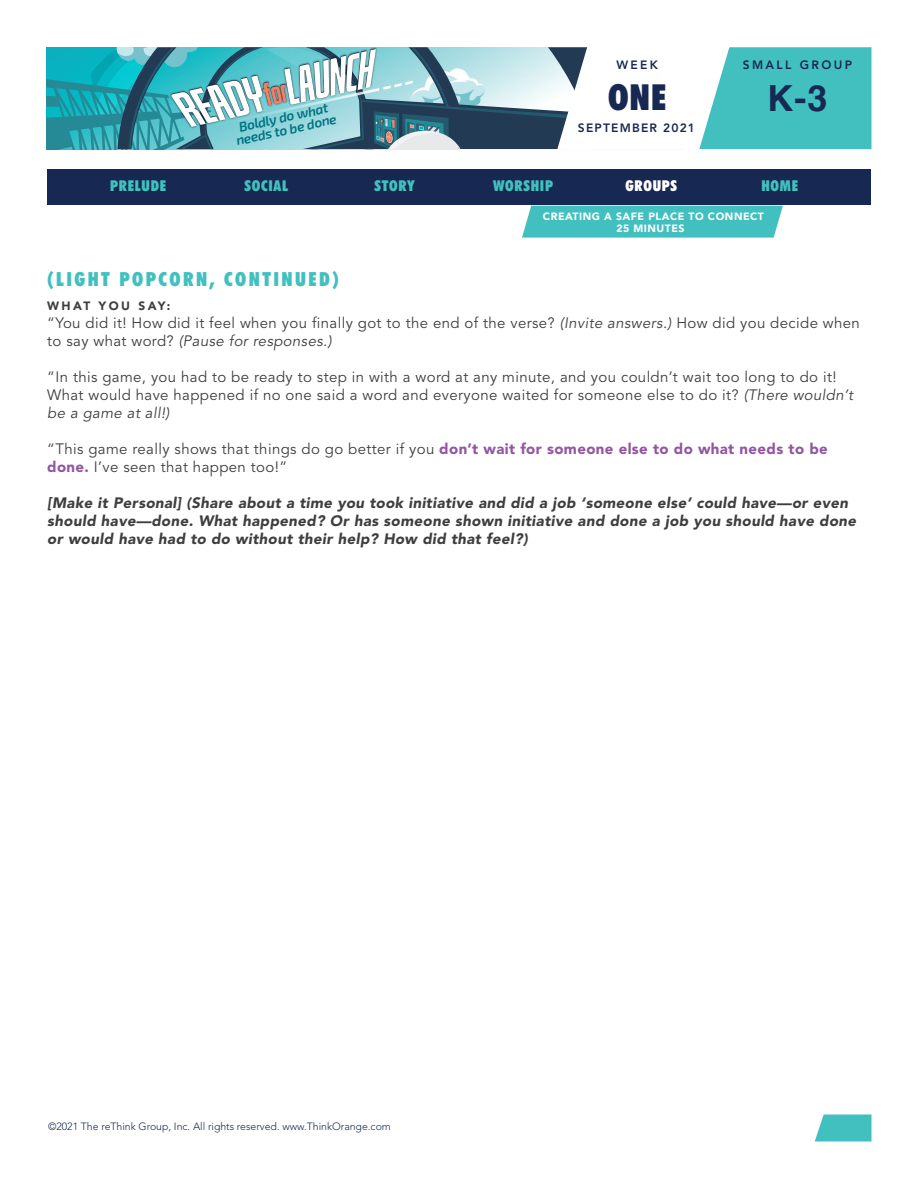
<style>
.page{position:relative;width:918px;height:1188px;background:#fff}
.page>*{position:absolute;margin:0;border:0;box-sizing:border-box;transform-origin:0 0}
.t1{font:900 condensed 36px "Futura BT";color:#172953}
.t2{font:700 36px "Helvetica";color:#172953}
.Paragraph_Style_1{font:900 condensed 19.5px "Futura BT";letter-spacing:.125em;color:#42c0bf}
.Paragraph_Style_1-2{font:15px/18px "Avenir LT Std";letter-spacing:.025em;color:#3e3e3f}
.Paragraph_Style_1-3{font:italic 900 15px/18px "Avenir LT Std";letter-spacing:.025em;color:#3e3e3f}
.t3{font:900 condensed 15px "Futura BT";letter-spacing:.05em;color:#42c0bf}
.t4{font:900 condensed 15px "Futura BT";letter-spacing:.05em;color:#fff}
.t5{font:italic 600 13.5px/12.6px "Exo 2";color:#007280;text-align:center}
.t6{font:800 12px "Avenir LT Std";letter-spacing:.1em;color:#172953}
.Paragraph_Style_1-4{font:900 12px "Avenir LT Std";letter-spacing:.2em;color:#3e3e3f}
.t7{font:800 12px "Avenir LT Std";letter-spacing:.2em;color:#172953}
.t8{font:800 12px "Avenir LT Std";letter-spacing:.15em;color:#172953}
.t9{font:300 10.5px "Avenir LT Std";color:#172953}
.t10{font:900 10.5px/12px "Avenir LT Std";letter-spacing:.05em;color:#fff;text-align:center}
.s1{font-style:italic}
.s2{font-weight:900;color:#9255a2}
</style>
<div class="page">
<svg style="left:486px;top:47px;width:62px;height:102px;background:#8da6b2"></svg>
<svg style="left:46px;top:47px;width:440px;height:102px;background:#63adb8"></svg>
<svg style="left:548px;top:47px;width:324px;height:102px"></svg>
<svg style="left:815px;top:1114px;width:57px;height:28px;background:#57c7c6"></svg>
<div style="left:522px;top:206px;width:261px;height:32px;background:#42c0bf"></div>
<div style="left:47px;top:170px;width:824px;height:36px;background:#172953"></div>
<p class="t5" style="left:232px;top:123px;width:104px;rotate:-13deg">Boldly do what needs to be done</p>
<p class="t8" style="left:616px;top:58px;width:43px">WEEK</p>
<h1 class="t1" style="left:608px;top:75px;width:60px">ONE</h1>
<p class="t6" style="left:578px;top:121px;width:119px">SEPTEMBER 2021</p>
<p class="t7" style="left:743px;top:58px;width:111px">SMALL GROUP</p>
<h1 class="t2" style="left:768px;top:69px;width:61px">K-3</h1>
<p class="t3" style="left:110px;top:177px;width:57px">PRELUDE</p>
<p class="t3" style="left:245px;top:177px;width:45px">SOCIAL</p>
<p class="t3" style="left:375px;top:177px;width:42px">STORY</p>
<p class="t3" style="left:493px;top:177px;width:62px">WORSHIP</p>
<p class="t4" style="left:626px;top:177px;width:53px">GROUPS</p>
<p class="t3" style="left:761px;top:177px;width:38px">HOME</p>
<p class="t10" style="left:543px;top:210px;width:223px">CREATING A SAFE PLACE TO CONNECT<br>25 MINUTES</p>
<p class="Paragraph_Style_1" style="left:47px;top:267px;width:293px">(LIGHT POPCORN, CONTINUED)</p>
<p class="Paragraph_Style_1-4" style="left:47px;top:299px;width:125px">WHAT YOU SAY:</p>
<p class="Paragraph_Style_1-2" style="left:47px;top:313px;width:814px;line-height:18.9px">“You did it! How did it feel when you finally got to the end of the verse? <span class="s1">(Invite answers.)</span> How did you decide when to say what word? <span class="s1">(Pause for responses.)</span></p>
<p class="Paragraph_Style_1-2" style="left:47px;top:369px;width:807px">“In this game, you had to be ready to step in with a word at any minute, and you couldn’t wait too long to do it!<br>What would have happened if no one said a word and everyone waited for someone else to do it? <span class="s1">(There wouldn’t be a game at all!)</span></p>
<p class="Paragraph_Style_1-2" style="left:47px;top:441px;width:782px">“This game really shows that things do go better if you <span class="s2">don’t wait for someone else to do what needs to be done.</span> I’ve seen that happen too!”</p>
<p class="Paragraph_Style_1-3" style="left:47px;top:494px;width:810px">[Make it Personal] (Share about a time you took initiative and did a job ‘someone else’ could have—or even should have—done. What happened? Or has someone shown initiative and done a job you should have done or would have had to do without their help? How did that feel?)</p>
<p class="t9" style="left:48px;top:1120px;width:344px">©2021 The reThink Group, Inc. All rights reserved. www.ThinkOrange.com</p>
</div>
